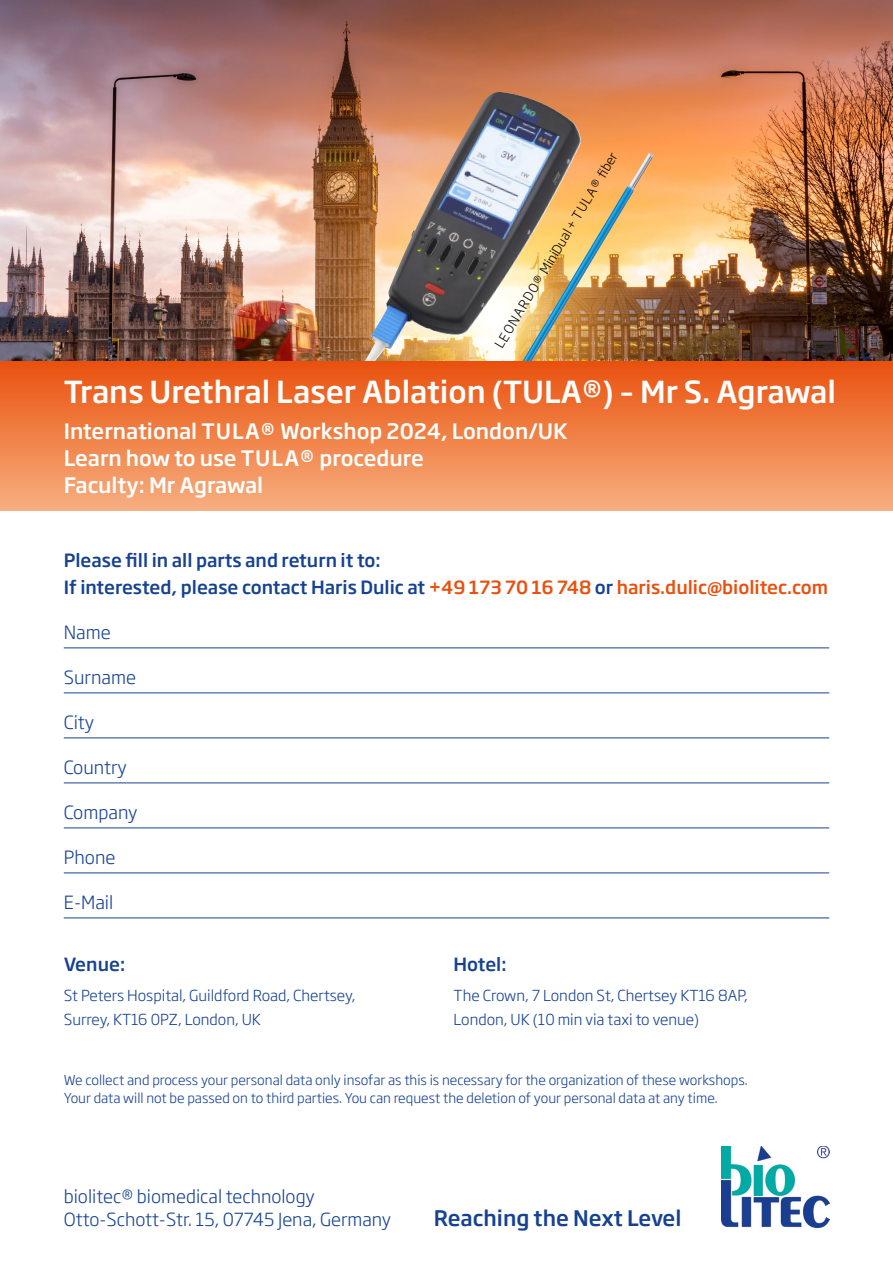
<style>
.page{position:relative;width:893px;height:1263px;background:#fff}
.page>*{position:absolute;margin:0;border:0;box-sizing:border-box;transform-origin:0 0}
.t1{font:500 30px "Soho Gothic Pro";color:#fff}
.t2{font:500 21.15px "Soho Gothic Pro";color:#164291}
.t3{font:500 21px/27px "Soho Gothic Pro";color:#fff}
.t4{font:500 18px/27px "Soho Gothic Pro";color:#164291}
.t5{font:300 18px "Soho Gothic Pro";color:#164291}
.t6{font:300 17.85px/23.4px "Soho Gothic Pro";color:#164291}
.t7{font:300 15px/24px "Soho Gothic Pro";color:#164291}
.t8{font:300 13.5px/18px "Soho Gothic Pro";color:#164291}
.t9{font:300 12.75px "Soho Gothic Pro";color:#000}
.s1{color:#e9500e}
</style>
<div class="page">
<img style="left:0;top:0;width:893px;height:361px">
<img style="left:364px;top:92px;width:136px;height:269px">
<img style="left:435px;top:153px;width:219px;height:208px">
<img style="left:722px;top:1146px;width:107px;height:81px">
<hr style="left:64px;top:647px;width:765px;height:1px;background:#164291">
<hr style="left:64px;top:692px;width:765px;height:1px;background:#164291">
<hr style="left:64px;top:737px;width:765px;height:1px;background:#164291">
<hr style="left:64px;top:782px;width:765px;height:1px;background:#164291">
<hr style="left:64px;top:827px;width:765px;height:1px;background:#164291">
<hr style="left:64px;top:872px;width:765px;height:1px;background:#164291">
<hr style="left:64px;top:917px;width:765px;height:1px;background:#164291">
<div style="left:0;top:361px;width:893px;height:149px;background:linear-gradient(to bottom,#e9510e,#f7af80)"></div>
<p class="t9" style="left:490px;top:342px;width:227px;rotate:-59deg">LEONARDO® MiniDual + TULA® fi ber</p>
<h1 class="t1" style="left:64px;top:368px;width:774px">Trans Urethral Laser Ablation (TULA®) – Mr S. Agrawal</h1>
<h3 class="t3" style="left:64px;top:416px;width:505px">International TULA® Workshop 2024, London/UK<br>Learn how to use TULA® procedure<br>Faculty: Mr Agrawal</h3>
<h3 class="t4" style="left:64px;top:546px;width:766px">Please fill in all parts and return it to:<br>If interested, please contact Haris Dulic at <span class="s1">+49 173 70 16 748</span> or <span class="s1">haris.dulic@biolitec.com</span></h3>
<h3 class="t5" style="left:64px;top:618px;width:49px">Name</h3>
<h3 class="t5" style="left:64px;top:663px;width:74px">Surname</h3>
<h3 class="t5" style="left:64px;top:708px;width:32px">City</h3>
<h3 class="t5" style="left:64px;top:753px;width:65px">Country</h3>
<h3 class="t5" style="left:64px;top:798px;width:75px">Company</h3>
<h3 class="t5" style="left:64px;top:843px;width:53px">Phone</h3>
<h3 class="t5" style="left:64px;top:888px;width:51px">E-Mail</h3>
<h3 class="t4" style="left:64px;top:950px;width:63px">Venue:</h3>
<p class="t7" style="left:64px;top:982px;width:293px">St Peters Hospital, Guildford Road, Chertsey,<br>Surrey, KT16 0PZ, London, UK</p>
<h3 class="t4" style="left:454px;top:950px;width:55px">Hotel:</h3>
<p class="t7" style="left:454px;top:982px;width:296px">The Crown, 7 London St, Chertsey KT16 8AP,<br>London, UK (10 min via taxi to venue)</p>
<p class="t8" style="left:64px;top:1071px;width:685px">We collect and process your personal data only insofar as this is necessary for the organization of these workshops.<br>Your data will not be passed on to third parties. You can request the deletion of your personal data at any time.</p>
<h3 class="t6" style="left:64px;top:1183px;width:329px">biolitec® biomedical technology<br>Otto-Schott-Str. 15, 07745 Jena, Germany</h3>
<h2 class="t2" style="left:434px;top:1202px;width:249px">Reaching the Next Level</h2>
</div>
